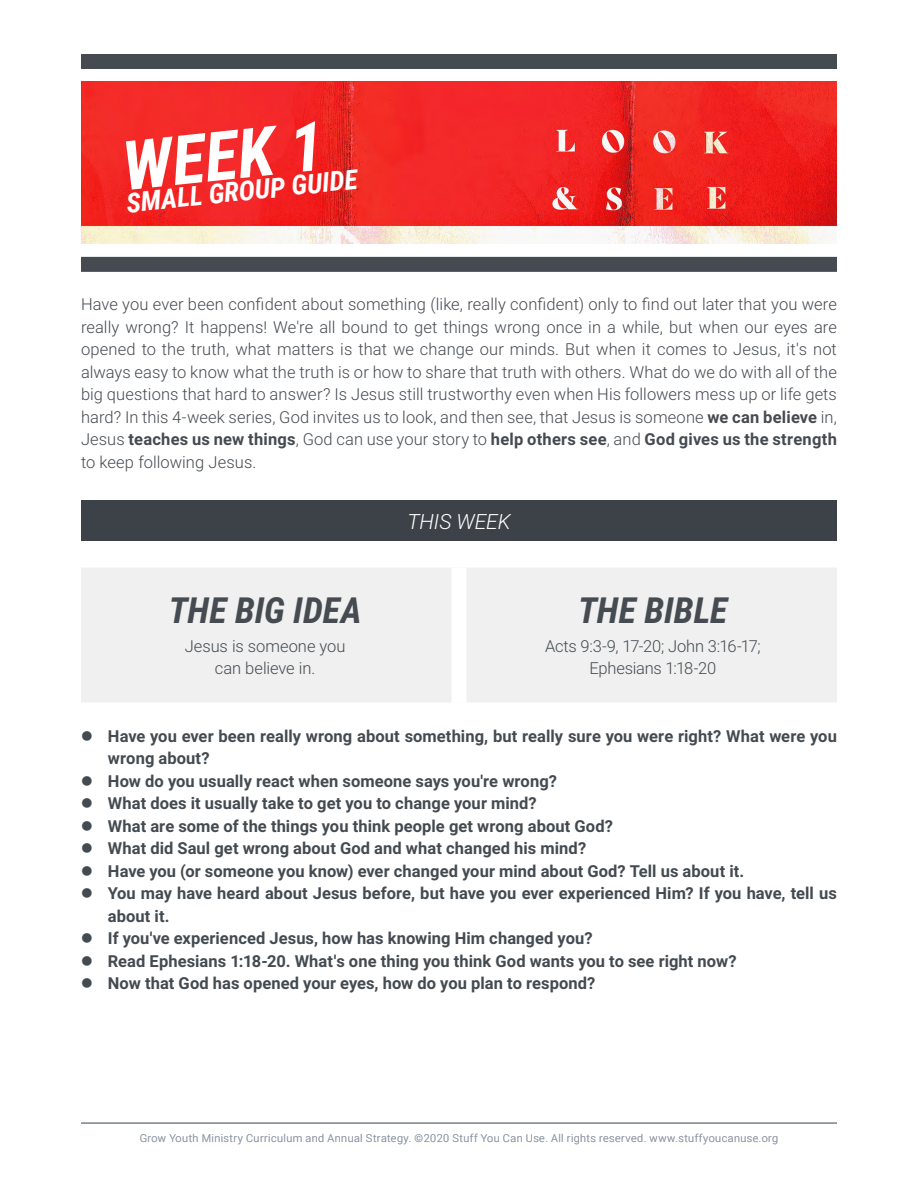
<style>
.page{position:relative;width:918px;height:1188px;background:#fff}
.page>*{position:absolute;margin:0;border:0;box-sizing:border-box;transform-origin:0 0}
.t1{font:italic 700 68.25px "Roboto Condensed";color:#fff}
.t2{font:italic 700 36px "Roboto Condensed";color:#454b51}
.t3{font:italic 700 27.3px "Roboto Condensed";color:#fff}
.t4{font:italic 300 21px "Roboto";letter-spacing:-.005em;color:#fff}
.t5{font:300 16.5px/22.5px "Roboto";letter-spacing:.005em;color:#444a50;text-align:justify}
.t6{font:700 16.5px/22.5px "Roboto";letter-spacing:.005em;color:#434a50}
.t7{font:300 16.5px/22.5px "Roboto";letter-spacing:-.01em;color:#434a50;text-align:center}
.t8{font:300 10.8px "Roboto";letter-spacing:.04em;color:#8f99a6}
.s1{font-weight:700}
</style>
<div class="page">
<img style="left:81px;top:82px;width:756px;height:162px">
<div style="left:81px;top:54px;width:756px;height:15px;background:#454b51"></div>
<div style="left:81px;top:500px;width:756px;height:41px;background:#3d4248"></div>
<div style="left:81px;top:257px;width:756px;height:15px;background:#454b51"></div>
<div style="left:81px;top:568px;width:756px;height:135px;background:#f0f0f0"></div>
<div style="left:452px;top:568px;width:14px;height:135px;background:#fff"></div>
<hr style="left:81px;top:1122px;width:756px;height:2px;background:#8d949e">
<h1 class="t1" style="left:118px;top:119px;width:204px;rotate:-6deg">WEEK 1</h1>
<h3 class="t3" style="left:124px;top:184px;width:234px;rotate:-6deg">SMALL GROUP GUIDE</h3>
<p class="t5" style="left:81px;top:293px;width:758px">Have you ever been confident about something (like, really confident) only to find out later that you were really wrong? It happens! We're all bound to get things wrong once in a while, but when our eyes are opened to the truth, what matters is that we change our minds. But when it comes to Jesus, it's not always easy to know what the truth is or how to share that truth with others. What do we do with all of the big questions that hard to answer? Is Jesus still trustworthy even when His followers mess up or life gets hard? In this 4-week series, God invites us to look, and then see, that Jesus is someone <span class="s1">we can believe</span> in, Jesus <span class="s1">teaches us new things</span>, God can use your story to <span class="s1">help others see</span>, and <span class="s1">God gives us the strength </span>to keep following Jesus.</p>
<h2 class="t2" style="left:169px;top:585px;width:195px">THE BIG IDEA</h2>
<p class="t7" style="left:185px;top:634px;width:162px">Jesus is someone you can believe in.</p>
<p class="t4" style="left:407px;top:506px;width:105px">THIS WEEK</p>
<h2 class="t2" style="left:578px;top:585px;width:151px">THE BIBLE</h2>
<p class="t7" style="left:545px;top:634px;width:217px">Acts 9:3-9, 17-20; John 3:16-17;<br>Ephesians 1:18-20</p>
<p class="t6" style="left:108px;top:724px;width:731px">Have you ever been really wrong about something, but really sure you were right? What were you wrong about?<br>How do you usually react when someone says you're wrong?<br>What does it usually take to get you to change your mind?<br>What are some of the things you think people get wrong about God?<br>What did Saul get wrong about God and what changed his mind?<br>Have you (or someone you know) ever changed your mind about God? Tell us about it.<br>You may have heard about Jesus before, but have you ever experienced Him? If you have, tell us about it.<br>If you've experienced Jesus, how has knowing Him changed you?<br>Read Ephesians 1:18-20. What's one thing you think God wants you to see right now?<br>Now that God has opened your eyes, how do you plan to respond?</p>
<p class="t8" style="left:140px;top:1131px;width:640px">Grow Youth Ministry Curriculum and Annual Strategy. ©2020 Stuff You Can Use. All rights reserved. www.stuffyoucanuse.org</p>
</div>
